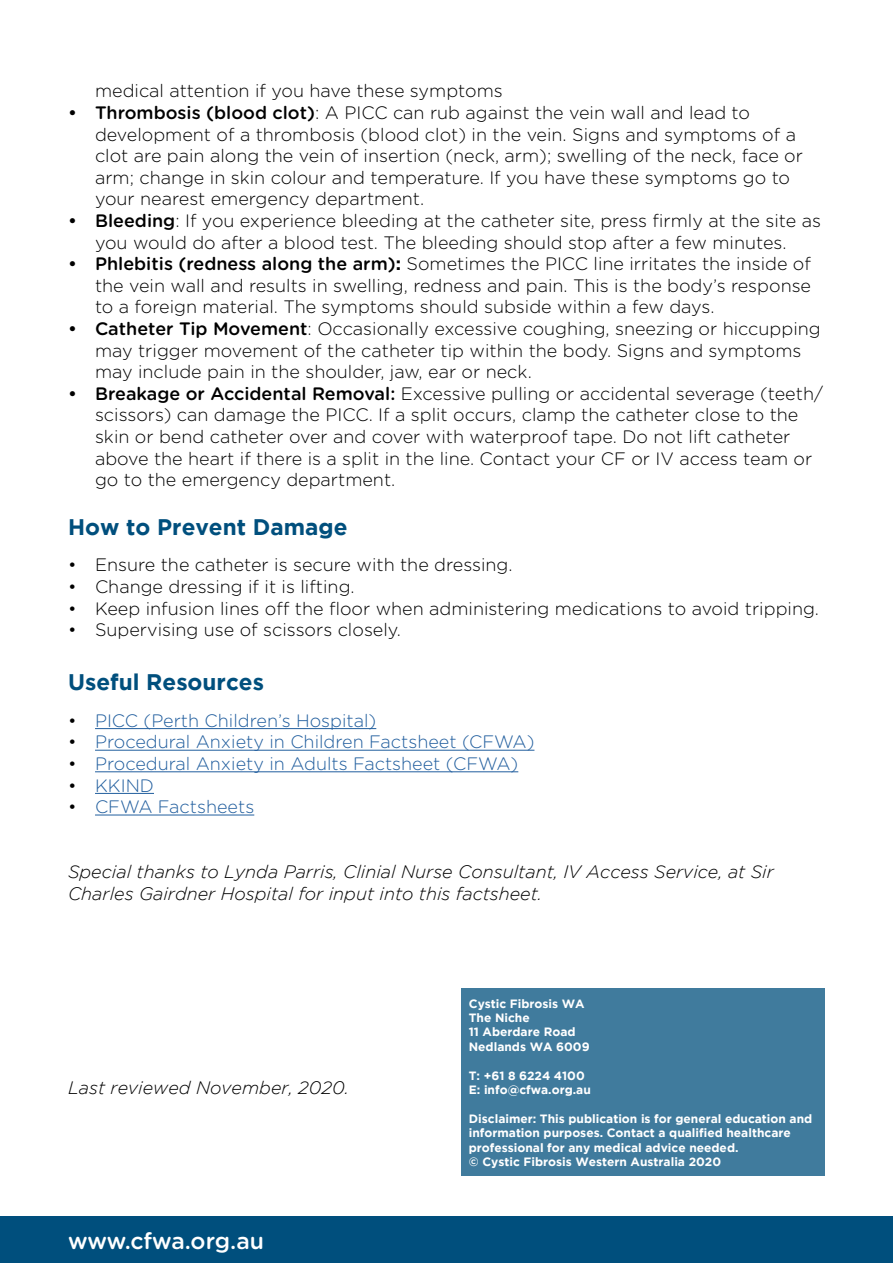
<style>
.page{position:relative;width:893px;height:1263px;background:#fff}
.page>*{position:absolute;margin:0;border:0;box-sizing:border-box;transform-origin:0 0}
.t1{font:500 22.95px "Gotham Rounded";letter-spacing:-.005em;color:#fff}
.t2{font:700 22.5px "Gotham";color:#004f7d}
.t3{font:300 18px/21.6px "Gotham Rounded";color:#000}
.t4{font:italic 300 18px/21.6px "Gotham";color:#000}
.t5{font:300 18px "Gotham Rounded";color:#215e9e}
.t6{font:700 12px/14.4px "Gotham";color:#fff}
.s1{font-weight:500}
.s2{font-family:"Gotham";font-weight:700}
.s3{color:#000}
</style>
<div class="page">
<hr style="left:95px;top:728px;width:281px;height:1px;background:#215e9e">
<hr style="left:95px;top:750px;width:439px;height:1px;background:#215e9e">
<hr style="left:95px;top:771px;width:423px;height:1px;background:#215e9e">
<hr style="left:95px;top:793px;width:59px;height:1px;background:#215e9e">
<hr style="left:95px;top:814px;width:159px;height:1px;background:#215e9e">
<div style="left:461px;top:989px;width:364px;height:187px;background:#407b9d"></div>
<div style="left:0;top:1216px;width:893px;height:47px;background:#004f7d"></div>
<p class="t3" style="left:95px;top:79px;width:409px">medical attention if you have these symptoms</p>
<p class="t3" style="left:95px;top:101px;width:709px;text-indent:-27px"><span class="s1">• Thrombosis (blood clot)</span>: A PICC can rub against the vein wall and lead to development of a thrombosis (blood clot) in the vein. Signs and symptoms of a clot are pain along the vein of insertion (neck, arm); swelling of the neck, face or arm; change in skin colour and temperature. If you have these symptoms go to your nearest emergency department.</p>
<p class="t3" style="left:68px;top:209px;width:754px;text-align:center"><span class="s1">• Bleeding</span>: If you experience bleeding at the catheter site, press firmly at the site as you would do after a blood test. The bleeding should stop after a few minutes.</p>
<p class="t3" style="left:95px;top:252px;width:718px;text-align:justify;text-indent:-27px"><span class="s1">• Phlebitis (redness along the arm)</span><span class="s2">:</span> Sometimes the PICC line irritates the inside of the vein wall and results in swelling, redness and pain. This is the body’s response to a foreign material. The symptoms should subside within a few days.</p>
<p class="t3" style="left:95px;top:317px;width:727px;text-indent:-27px"><span class="s1">• Catheter Tip Movement</span>: Occasionally excessive coughing, sneezing or hiccupping may trigger movement of the catheter tip within the body. Signs and symptoms may include pain in the shoulder, jaw, ear or neck.</p>
<p class="t3" style="left:95px;top:382px;width:729px;text-indent:-27px"><span class="s1">• Breakage or Accidental Removal:</span> Excessive pulling or accidental severage (teeth/ scissors) can damage the PICC. If a split occurs, clamp the catheter close to the skin or bend catheter over and cover with waterproof tape. Do not lift catheter above the heart if there is a split in the line. Contact your CF or IV access team or go to the emergency department.</p>
<p class="t2" style="left:68px;top:514px;width:281px">How to Prevent Damage</p>
<p class="t3" style="left:68px;top:553px;width:446px">• Ensure the catheter is secure with the dressing.</p>
<p class="t3" style="left:68px;top:575px;width:288px">• Change dressing if it is lifting.</p>
<p class="t3" style="left:68px;top:597px;width:752px">• Keep infusion lines off the floor when administering medications to avoid tripping.</p>
<p class="t3" style="left:68px;top:618px;width:335px">• Supervising use of scissors closely.</p>
<p class="t2" style="left:68px;top:669px;width:197px">Useful Resources</p>
<p class="t5" style="left:68px;top:708px;width:310px"><span class="s3">•</span> PICC (Perth Children’s Hospital)</p>
<p class="t5" style="left:68px;top:730px;width:468px"><span class="s3">•</span> Procedural Anxiety in Children Factsheet (CFWA)</p>
<p class="t5" style="left:68px;top:752px;width:452px"><span class="s3">•</span> Procedural Anxiety in Adults Factsheet (CFWA)</p>
<p class="t5" style="left:68px;top:773px;width:87px"><span class="s3">•</span> KKIND</p>
<p class="t5" style="left:68px;top:795px;width:188px"><span class="s3">•</span> CFWA Factsheets</p>
<p class="t4" style="left:68px;top:861px;width:707px">Special thanks to Lynda Parris, Clinial Nurse Consultant, IV Access Service, at Sir<br>Charles Gairdner Hospital for input into this factsheet.</p>
<p class="t4" style="left:68px;top:1077px;width:283px">Last reviewed November, 2020.</p>
<p class="t1" style="left:68px;top:1224px;width:198px">www.cfwa.org.au</p>
<p class="t6" style="left:469px;top:996px;width:122px">Cystic Fibrosis WA<br>The Niche<br>11 Aberdare Road<br>Nedlands WA 6009</p>
<p class="t6" style="left:469px;top:1068px;width:124px">T: +61 8 6224 4100<br>E: info@cfwa.org.au</p>
<p class="t6" style="left:469px;top:1111px;width:345px">Disclaimer: This publication is for general education and information purposes. Contact a qualified healthcare professional for any medical advice needed.<br>© Cystic Fibrosis Western Australia 2020</p>
</div>
